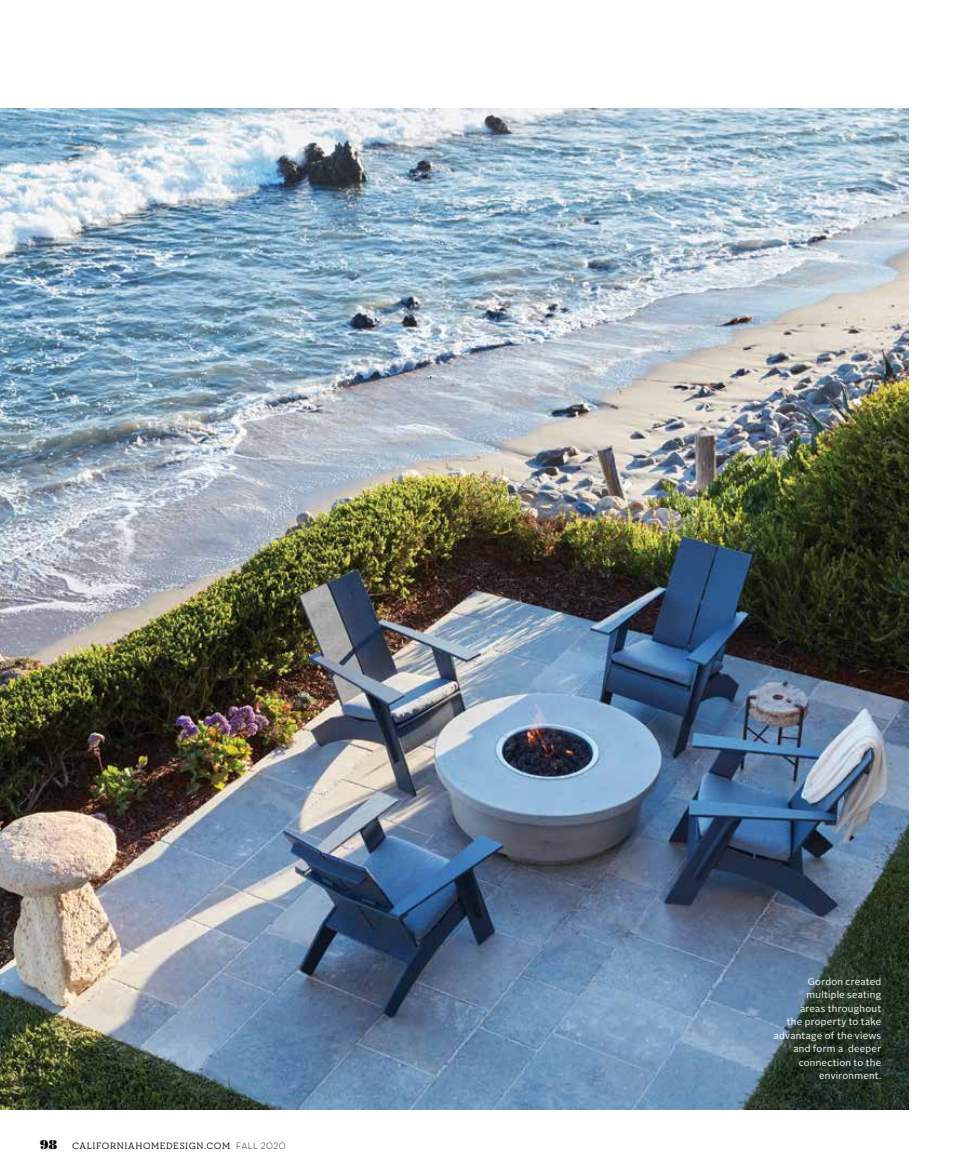
<style>
.page{position:relative;width:972px;height:1175px;background:#fff}
.page>*{position:absolute;margin:0;border:0;box-sizing:border-box;transform-origin:0 0}
.t1{font:9.75px/13.5px "Myriad Pro";letter-spacing:.015em;color:#fff;text-align:right}
.t2{font:9.75px/13.5px "Alright Sans";letter-spacing:.025em;color:#fff;text-align:right}
.t3{font:9.3px "Myriad Pro";letter-spacing:.055em;color:#000}
.t4{font:9.3px "Neutraface Slab Text";letter-spacing:.065em;color:#000}
.s1{font-size:12.75px}
.s2{font-family:"Bodoni Poster";font-size:12.75px}
.s3{font-family:"Neutra Text Light Alt"}
</style>
<div class="page">
<img style="left:0;top:109px;width:909px;height:1000px">
<p class="t3" style="left:40px;top:1137px;width:215px"><span class="s1">98</span> CALIFORNIAHOMEDESIGN.COM FALL 2020</p>
<p class="t4" style="left:40px;top:1139px;width:247px"><span class="s2">98</span> CALIFORNIAHOMEDESIGN.COM <span class="s3">FALL 2020</span></p>
<p class="t1" style="left:780px;top:972px;width:98px">Gordon created multiple seating<br>areas throughout<br>the property to take advantage of the views and form a deeper connection to the environment.</p>
<p class="t2" style="left:774px;top:974px;width:109px">Gordon created multiple seating<br>areas throughout<br>the property to take advantage of the views and form a deeper connection to the environment.</p>
</div>
